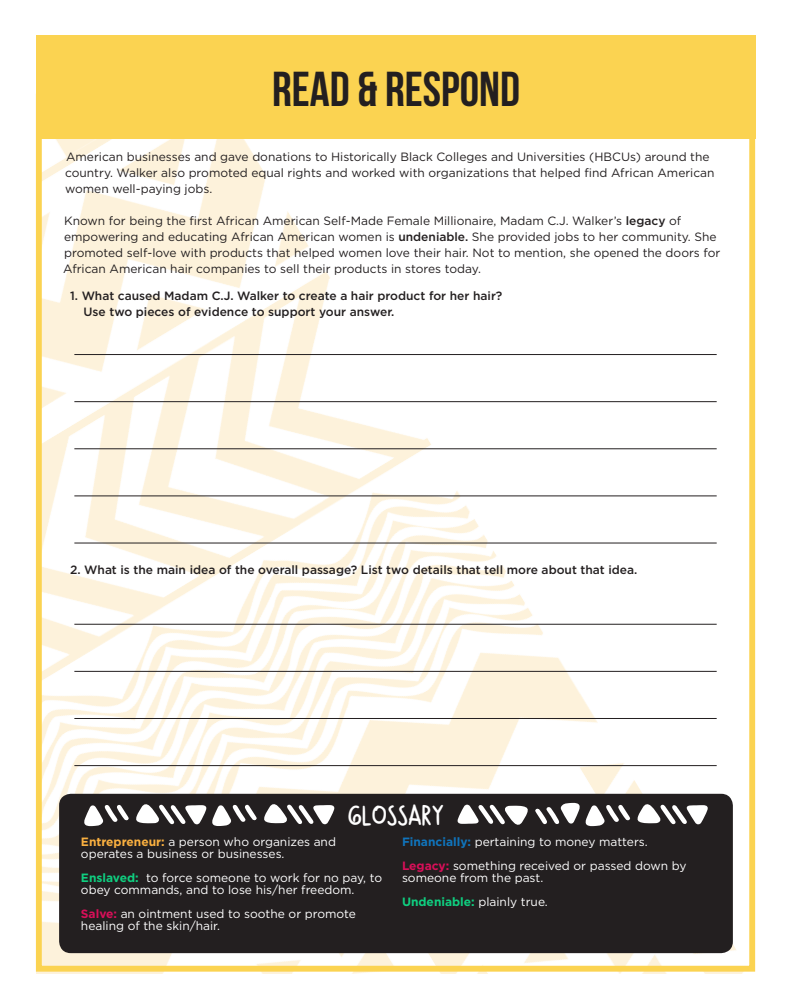
<style>
.page{position:relative;width:792px;height:1008px;background:#fff}
.page>*{position:absolute;margin:0;border:0;box-sizing:border-box;transform-origin:0 0}
.t1{font:700 49px "Bebas Neue";color:#231f20}
.t2{font:30px "Canda Tawa";color:#fff}
.t3{font:12px/16px "Gotham";color:#231f20}
.t4{font:12px/12px "Gotham";color:#fff}
.t5{font:500 12px/16px "Gotham";color:#231f20}
.s1{font-weight:500}
.s2{font-weight:700;color:#fab040}
.s3{font-weight:700;color:#0fcf80}
.s4{font-weight:700;color:#d90f59}
.s5{font-weight:700;color:#1074bc}
</style>
<div class="page">
<img style="left:36px;top:139px;width:707px;height:835px">
<div style="left:36px;top:35px;width:720px;height:104px;background:#fbd351"></div>
<div style="left:36px;top:94px;width:719px;height:878px;border:6px solid #fbd351"></div>
<div style="left:59px;top:794px;width:674px;height:159px;background:#231f20;border-radius:12px"></div>
<svg style="left:457px;top:804px;width:71px;height:21px"></svg>
<svg style="left:264px;top:804px;width:71px;height:21px"></svg>
<svg style="left:136px;top:804px;width:121px;height:22px"></svg>
<svg style="left:84px;top:804px;width:45px;height:22px"></svg>
<svg style="left:637px;top:804px;width:71px;height:21px"></svg>
<svg style="left:535px;top:803px;width:95px;height:23px"></svg>
<hr style="left:74px;top:495px;width:643px;height:1px;background:#231f20">
<hr style="left:74px;top:718px;width:643px;height:1px;background:#231f20">
<hr style="left:74px;top:401px;width:643px;height:1px;background:#231f20">
<hr style="left:74px;top:624px;width:643px;height:1px;background:#231f20">
<hr style="left:74px;top:354px;width:643px;height:1px;background:#231f20">
<hr style="left:74px;top:543px;width:643px;height:1px;background:#231f20">
<hr style="left:74px;top:765px;width:643px;height:1px;background:#231f20">
<hr style="left:74px;top:448px;width:643px;height:1px;background:#231f20">
<hr style="left:74px;top:671px;width:643px;height:1px;background:#231f20">
<p class="t1" style="left:272px;top:62px;width:249px">READ &amp; RESPOND</p>
<p class="t3" style="left:65px;top:148px;width:651px">American businesses and gave donations to Historically Black Colleges and Universities (HBCUs) around the country. Walker also promoted equal rights and worked with organizations that helped find African American women well-paying jobs.</p>
<p class="t3" style="left:63px;top:212px;width:659px">Known for being the first African American Self-Made Female Millionaire, Madam C.J. Walker’s <span class="s1">legacy</span> of empowering and educating African American women is <span class="s1">undeniable.</span> She provided jobs to her community. She promoted self-love with products that helped women love their hair. Not to mention, she opened the doors for African American hair companies to sell their products in stores today.</p>
<p class="t5" style="left:84px;top:288px;width:420px;text-indent:-13px">1. What caused Madam C.J. Walker to create a hair product for her hair?<br>Use two pieces of evidence to support your answer.</p>
<p class="t5" style="left:70px;top:562px;width:569px">2. What is the main idea of the overall passage? List two details that tell more about that idea.</p>
<p class="t2" style="left:348px;top:801px;width:98px">GLOSSARY</p>
<p class="t4" style="left:81px;top:836px;width:257px"><span class="s2">Entrepreneur:</span> a person who organizes and operates a business or businesses.</p>
<p class="t4" style="left:81px;top:872px;width:303px"><span class="s3">Enslaved:</span> to force someone to work for no pay, to obey commands, and to lose his/her freedom.</p>
<p class="t4" style="left:81px;top:908px;width:277px"><span class="s4">Salve:</span> an ointment used to soothe or promote healing of the skin/hair.</p>
<p class="t4" style="left:402px;top:836px;width:247px"><span class="s5">Financially:</span> pertaining to money matters.</p>
<p class="t4" style="left:402px;top:860px;width:286px"><span class="s4">Legacy:</span> something received or passed down by someone from the past.</p>
<p class="t4" style="left:402px;top:896px;width:147px"><span class="s3">Undeniable:</span> plainly true.</p>
</div>
